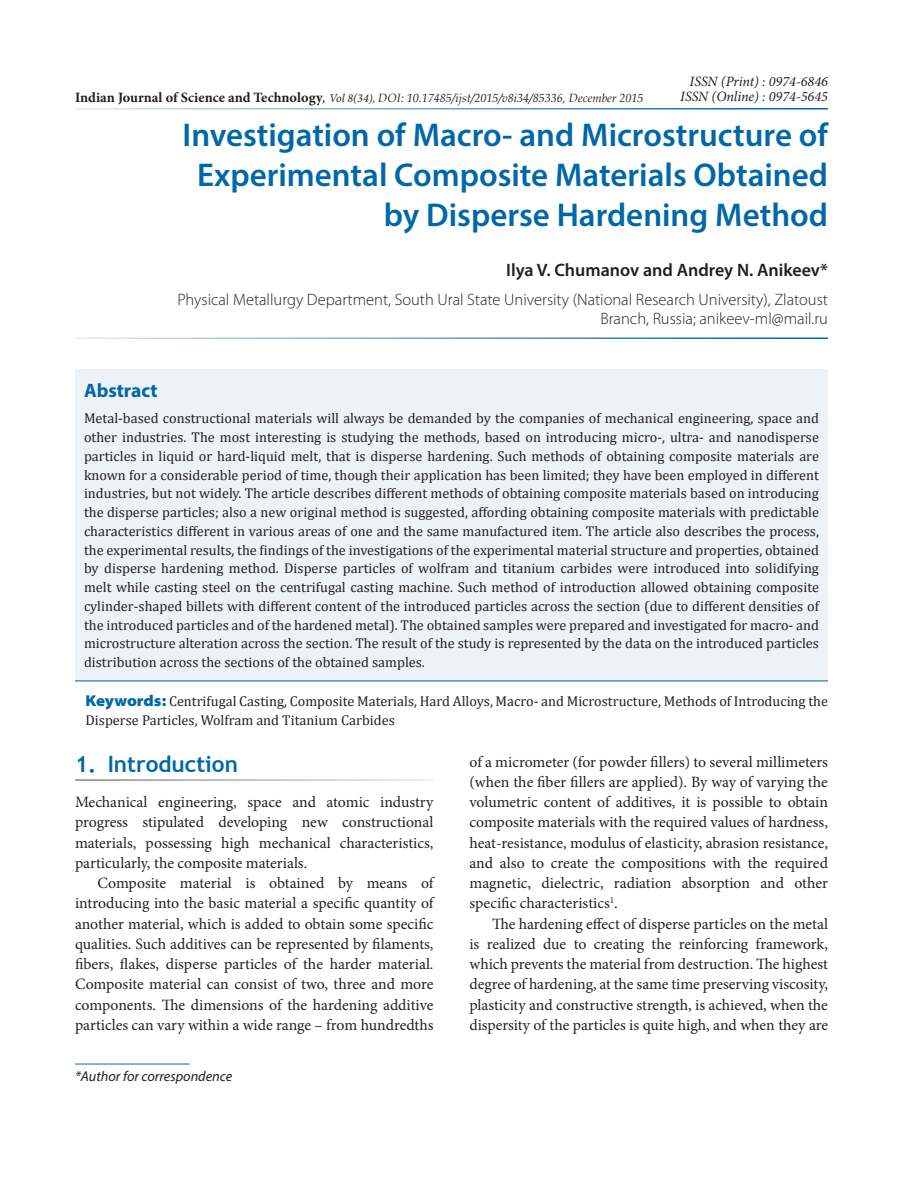
<style>
.page{position:relative;width:918px;height:1188px;background:#fff}
.page>*{position:absolute;margin:0;border:0;box-sizing:border-box;transform-origin:0 0}
.AT{font:600 33px/40.5px "Myriad Pro";color:#0068a9;text-align:right}
.t1{font:700 22.5px "Trebuchet MS";color:#0068a9}
.Abs_Head{font:700 19.5px "Myriad Pro";color:#0068a9}
.Author{font:600 18px "Myriad Pro";color:#231f20}
.Affiliation{font:300 16.5px/19.5px "Myriad Pro";color:#231f20;text-align:right}
.Text_Ind{font:15.75px/20.2px "Minion Pro";letter-spacing:-.005em;color:#231f20;text-align:justify}
.Text{font:15.75px/20.2px "Minion Pro";color:#231f20;text-align:justify}
.Abs_Text1{font:14.25px/18.8px "Cambria";color:#231f20;text-align:justify}
.Keyword{font:14.25px/18.8px "Cambria";color:#231f20}
.t2{font:italic 14.25px "Minion Pro";color:#231f20}
.Footnote1{font:italic 14.25px "Myriad Pro";color:#231f20}
.t3{font:italic 12px "Book Antiqua";color:#231f20}
.s1{font-family:"Minion Pro";font-weight:700;font-style:normal;font-size:14.25px}
.s2{font-family:"Minion Pro";font-size:14.25px}
.s3{font-family:"Minion Pro"}
.s4{font-style:inherit}
.s5{font-family:"Myriad Pro";font-weight:900;font-stretch:semi-expanded;font-size:15.75px;color:#0068a9}
</style>
<div class="page">
<div style="left:75px;top:369px;width:753px;height:312px;background:#edf2f8"></div>
<hr style="left:75px;top:681px;width:753px;height:1px;background:#0068a9">
<hr style="left:75px;top:1064px;width:115px;height:1px;background:#0068a9">
<p class="t3" style="left:75px;top:89px;width:570px"><span class="s1">Indian Journal of Science and Technology</span><span class="s2">,</span> <span class="s3">Vol 8(34),</span> DOI: 10.17485/ijst/2015/v8i34/<span class="s4">85336</span>, December 2015</p>
<p class="t2" style="left:690px;top:72px;width:140px">ISSN (Print) : 0974-6846</p>
<p class="t2" style="left:680px;top:87px;width:149px">ISSN (Online) : 0974-5645</p>
<p class="AT" style="left:182px;top:113px;width:647px">Investigation of Macro- and Microstructure of<br>Experimental Composite Materials Obtained by Disperse Hardening Method</p>
<p class="Author" style="left:506px;top:259px;width:323px">Ilya V. Chumanov and Andrey N. Anikeev*</p>
<p class="Affiliation" style="left:177px;top:289px;width:652px">Physical Metallurgy Department, South Ural State University (National Research University), Zlatoust<br>Branch, Russia; anikeev-ml@mail.ru</p>
<p class="Abs_Head" style="left:84px;top:378px;width:75px">Abstract</p>
<p class="Abs_Text1" style="left:84px;top:409px;width:737px">Metal-based constructional materials will always be demanded by the companies of mechanical engineering, space and other industries. The most interesting is studying the methods, based on introducing micro-, ultra- and nanodisperse particles in liquid or hard-liquid melt, that is disperse hardening. Such methods of obtaining composite materials are known for a considerable period of time, though their application has been limited; they have been employed in different industries, but not widely. The article describes different methods of obtaining composite materials based on introducing the disperse particles; also a new original method is suggested, affording obtaining composite materials with predictable characteristics different in various areas of one and the same manufactured item. The article also describes the process, the experimental results, the findings of the investigations of the experimental material structure and properties, obtained by disperse hardening method. Disperse particles of wolfram and titanium carbides were introduced into solidifying melt while casting steel on the centrifugal casting machine. Such method of introduction allowed obtaining composite cylinder-shaped billets with different content of the introduced particles across the section (due to different densities of the introduced particles and of the hardened metal). The obtained samples were prepared and investigated for macro- and microstructure alteration across the section. The result of the study is represented by the data on the introduced particles distribution across the sections of the obtained samples.</p>
<p class="Keyword" style="left:85px;top:692px;width:744px"><span class="s5">Keywords:</span> Centrifugal Casting, Composite Materials, Hard Alloys, Macro- and Microstructure, Methods of Introducing the<br>Disperse Particles, Wolfram and Titanium Carbides</p>
<h1 class="t1" style="left:75px;top:750px;width:164px">1. Introduction</h1>
<p class="Text" style="left:75px;top:792px;width:360px">Mechanical engineering, space and atomic industry progress stipulated developing new constructional materials, possessing high mechanical characteristics, particularly, the composite materials.</p>
<p class="Text_Ind" style="left:75px;top:873px;width:360px;text-indent:23px">Composite material is obtained by means of introducing into the basic material a specific quantity of another material, which is added to obtain some specific qualities. Such additives can be represented by filaments, fibers, flakes, disperse particles of the harder material.<br>Composite material can consist of two, three and more components. The dimensions of the hardening additive particles can vary within a wide range – from hundredths</p>
<p class="Text_Ind" style="left:470px;top:752px;width:360px">of a micrometer (for powder fillers) to several millimeters (when the fiber fillers are applied). By way of varying the volumetric content of additives, it is possible to obtain composite materials with the required values of hardness, heat-resistance, modulus of elasticity, abrasion resistance, and also to create the compositions with the required magnetic, dielectric, radiation absorption and other specific characteristics<sup>1</sup>.</p>
<p class="Text_Ind" style="left:469px;top:914px;width:360px;text-indent:23px">The hardening effect of disperse particles on the metal is realized due to creating the reinforcing framework, which prevents the material from destruction. The highest degree of hardening, at the same time preserving viscosity, plasticity and constructive strength, is achieved, when the dispersity of the particles is quite high, and when they are</p>
<p class="Footnote1" style="left:75px;top:1067px;width:159px">*Author for correspondence</p>
</div>
